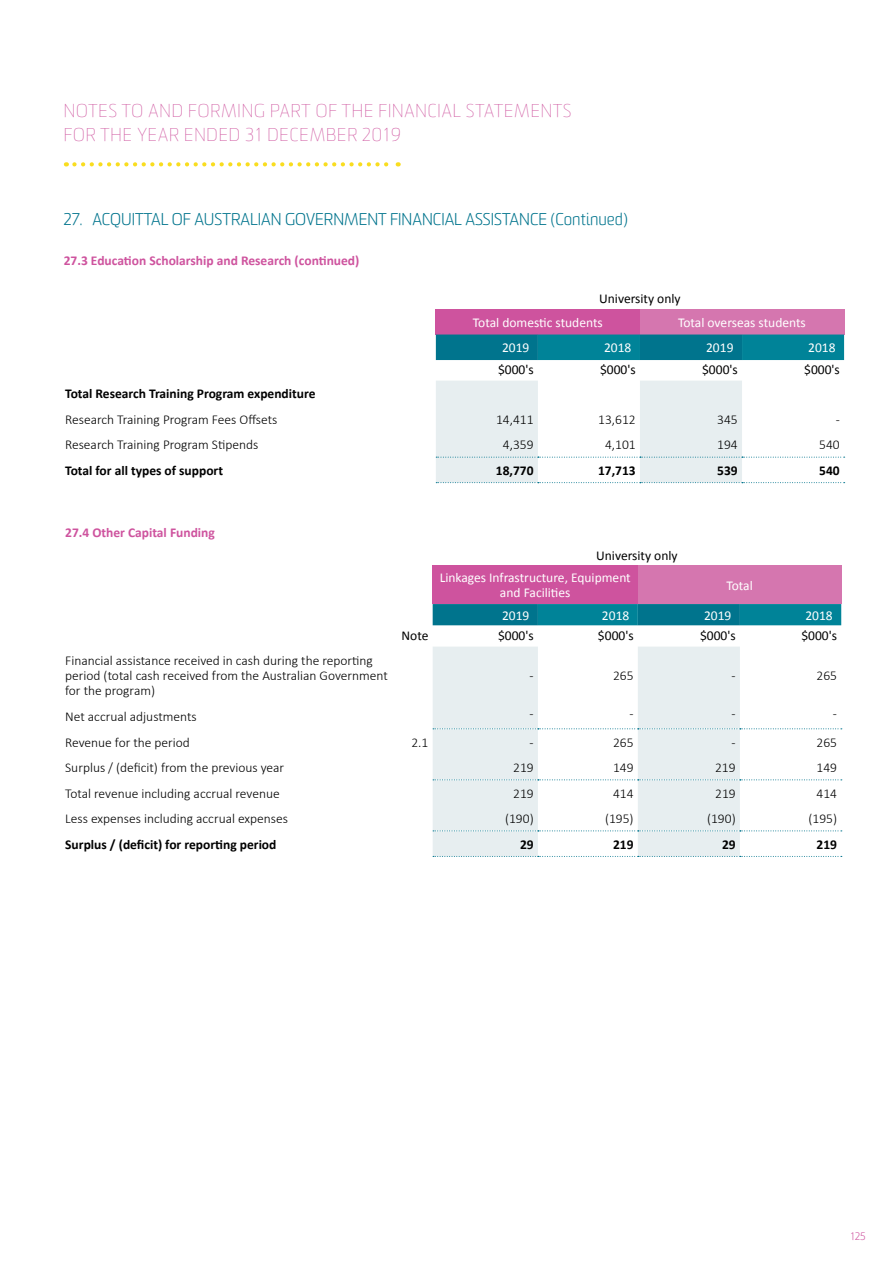
<style>
.page{position:relative;width:893px;height:1263px;background:#fff}
.page>*{position:absolute;margin:0;border:0;box-sizing:border-box;transform-origin:0 0}
.t1{font:100 18px/24px "Sommet Rounded";letter-spacing:.05em;color:#ce539e}
.t2{font:300 16.5px "Sommet Rounded";color:#00748d}
.t3{font:300 13.5px/15px "Calibri";color:#000}
.t4{font:700 13.5px "Calibri";color:#000}
.t5{font:13.5px/15px "Calibri";color:#fff;text-align:center}
.t6{font:13.5px "Calibri";color:#000}
.t7{font:700 13.5px "Calibri";color:#ce539e}
.t8{font:300 10.5px "Sommet Rounded";color:#ce539e}
</style>
<div class="page">
<div style="left:436px;top:309px;width:204px;height:25px;background:#ce539e"></div>
<div style="left:640px;top:309px;width:204px;height:25px;background:#d576af"></div>
<svg style="left:436px;top:334px;width:408px;height:26px;background:#047b92"></svg>
<svg style="left:436px;top:381px;width:409px;height:102px"></svg>
<div style="left:433px;top:565px;width:205px;height:39px;background:#ce539e"></div>
<div style="left:638px;top:565px;width:203px;height:39px;background:#d576af"></div>
<svg style="left:433px;top:604px;width:408px;height:21px;background:#017b92"></svg>
<svg style="left:433px;top:647px;width:307px;height:209px;fill:#e7eef0"></svg>
<svg style="left:433px;top:830px;width:409px;height:1px"></svg>
<svg style="left:433px;top:856px;width:409px;height:1px"></svg>
<svg style="left:433px;top:728px;width:409px;height:1px"></svg>
<svg style="left:433px;top:779px;width:409px;height:1px"></svg>
<svg style="left:74px;top:162px;width:325px;height:4px"></svg>
<h1 class="t1" style="left:64px;top:99px;width:509px">NOTES TO AND FORMING PART OF THE FINANCIAL STATEMENTS<br>FOR THE YEAR ENDED 31 DECEMBER 2019</h1>
<p class="t2" style="left:64px;top:210px;width:566px">27. ACQUITTAL OF AUSTRALIAN GOVERNMENT FINANCIAL ASSISTANCE (Continued)</p>
<p class="t7" style="left:64px;top:252px;width:297px">27.3 Education Scholarship and Research (continued)</p>
<p class="t6" style="left:599px;top:290px;width:83px">University only</p>
<p class="t5" style="left:473px;top:315px;width:131px">Total domestic students</p>
<p class="t5" style="left:678px;top:315px;width:129px">Total overseas students</p>
<p class="t5" style="left:502px;top:340px;width:29px">2019</p>
<p class="t5" style="left:604px;top:340px;width:29px">2018</p>
<p class="t5" style="left:706px;top:340px;width:29px">2019</p>
<p class="t5" style="left:808px;top:340px;width:29px">2018</p>
<p class="t6" style="left:498px;top:361px;width:37px">$000's</p>
<p class="t6" style="left:600px;top:361px;width:37px">$000's</p>
<p class="t6" style="left:702px;top:361px;width:37px">$000's</p>
<p class="t6" style="left:804px;top:361px;width:37px">$000's</p>
<p class="t4" style="left:65px;top:385px;width:252px">Total Research Training Program expenditure</p>
<p class="t3" style="left:65px;top:412px;width:214px">Research Training Program Fees Offsets</p>
<p class="t3" style="left:496px;top:412px;width:39px">14,411</p>
<p class="t3" style="left:598px;top:412px;width:39px">13,612</p>
<p class="t3" style="left:717px;top:412px;width:22px">345</p>
<p class="t3" style="left:836px;top:412px;width:6px">-</p>
<p class="t3" style="left:65px;top:437px;width:195px">Research Training Program Stipends</p>
<p class="t3" style="left:503px;top:437px;width:32px">4,359</p>
<p class="t3" style="left:605px;top:437px;width:32px">4,101</p>
<p class="t3" style="left:717px;top:437px;width:22px">194</p>
<p class="t3" style="left:819px;top:437px;width:22px">540</p>
<p class="t4" style="left:65px;top:462px;width:159px">Total for all types of support</p>
<p class="t4" style="left:496px;top:462px;width:39px">18,770</p>
<p class="t4" style="left:598px;top:462px;width:39px">17,713</p>
<p class="t4" style="left:717px;top:462px;width:22px">539</p>
<p class="t4" style="left:819px;top:462px;width:22px">540</p>
<p class="t7" style="left:65px;top:524px;width:151px">27.4 Other Capital Funding</p>
<p class="t3" style="left:65px;top:653px;width:324px">Financial assistance received in cash during the reporting period (total cash received from the Australian Government for the program)</p>
<p class="t6" style="left:596px;top:547px;width:83px">University only</p>
<p class="t5" style="left:440px;top:570px;width:193px">Linkages Infrastructure, Equipment and Facilities</p>
<p class="t5" style="left:726px;top:578px;width:28px">Total</p>
<p class="t5" style="left:502px;top:608px;width:29px">2019</p>
<p class="t5" style="left:602px;top:608px;width:29px">2018</p>
<p class="t5" style="left:704px;top:608px;width:29px">2019</p>
<p class="t5" style="left:805px;top:608px;width:29px">2018</p>
<p class="t6" style="left:401px;top:627px;width:28px">Note</p>
<p class="t6" style="left:498px;top:627px;width:37px">$000's</p>
<p class="t6" style="left:598px;top:627px;width:37px">$000's</p>
<p class="t6" style="left:700px;top:627px;width:37px">$000's</p>
<p class="t6" style="left:801px;top:627px;width:37px">$000's</p>
<p class="t3" style="left:530px;top:668px;width:6px">-</p>
<p class="t3" style="left:613px;top:668px;width:22px">265</p>
<p class="t3" style="left:731px;top:668px;width:6px">-</p>
<p class="t3" style="left:816px;top:668px;width:22px">265</p>
<p class="t3" style="left:65px;top:709px;width:133px">Net accrual adjustments</p>
<p class="t3" style="left:529px;top:705px;width:6px">-</p>
<p class="t3" style="left:629px;top:705px;width:6px">-</p>
<p class="t3" style="left:731px;top:705px;width:6px">-</p>
<p class="t3" style="left:833px;top:705px;width:6px">-</p>
<p class="t3" style="left:65px;top:734px;width:126px">Revenue for the period</p>
<p class="t3" style="left:411px;top:734px;width:18px">2.1</p>
<p class="t3" style="left:530px;top:734px;width:6px">-</p>
<p class="t3" style="left:613px;top:734px;width:22px">265</p>
<p class="t3" style="left:731px;top:734px;width:6px">-</p>
<p class="t3" style="left:816px;top:734px;width:22px">265</p>
<p class="t3" style="left:65px;top:760px;width:220px">Surplus / (deficit) from the previous year</p>
<p class="t3" style="left:513px;top:760px;width:22px">219</p>
<p class="t3" style="left:613px;top:760px;width:22px">149</p>
<p class="t3" style="left:715px;top:760px;width:22px">219</p>
<p class="t3" style="left:816px;top:760px;width:22px">149</p>
<p class="t3" style="left:65px;top:785px;width:216px">Total revenue including accrual revenue</p>
<p class="t3" style="left:513px;top:785px;width:22px">219</p>
<p class="t3" style="left:613px;top:785px;width:22px">414</p>
<p class="t3" style="left:715px;top:785px;width:22px">219</p>
<p class="t3" style="left:816px;top:785px;width:22px">414</p>
<p class="t3" style="left:65px;top:811px;width:224px">Less expenses including accrual expenses</p>
<p class="t3" style="left:505px;top:811px;width:30px">(190)</p>
<p class="t3" style="left:605px;top:811px;width:30px">(195)</p>
<p class="t3" style="left:707px;top:811px;width:30px">(190)</p>
<p class="t3" style="left:808px;top:811px;width:30px">(195)</p>
<p class="t4" style="left:65px;top:836px;width:213px">Surplus / (deficit) for reporting period</p>
<p class="t4" style="left:520px;top:836px;width:15px">29</p>
<p class="t4" style="left:613px;top:836px;width:22px">219</p>
<p class="t4" style="left:722px;top:836px;width:15px">29</p>
<p class="t4" style="left:816px;top:836px;width:22px">219</p>
<p class="t8" style="left:850px;top:1230px;width:17px">125</p>
</div>
